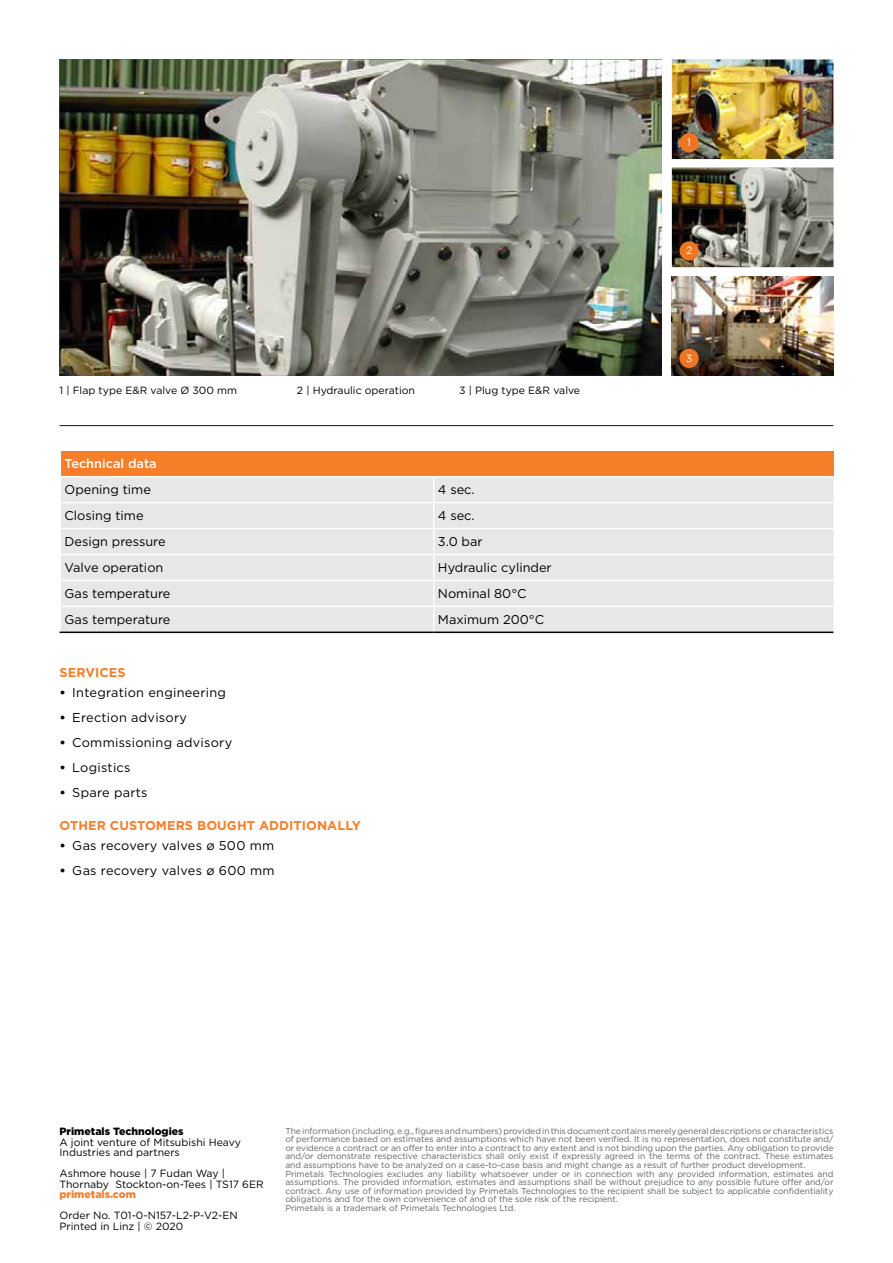
<style>
.page{position:relative;width:893px;height:1263px;background:#fff}
.page>*{position:absolute;margin:0;border:0;box-sizing:border-box;transform-origin:0 0}
.t1{font:12.75px "Gotham";color:#000}
.t2{font:12.75px "Gotham";letter-spacing:.02em;color:#000}
.t3{font:700 12.75px "Gotham";letter-spacing:.005em;color:#f57e29}
.t4{font:500 12.75px "Gotham";color:#fff}
.t5{font:10.5px/10.5px "Gotham";color:#000}
.t6{font:900 10.5px "Gotham";color:#000}
.t7{font:900 10.5px "Gotham";color:#f57e29}
.t8{font:10.5px "Gotham";color:#fff}
.t9{font:8.55px/8.6px "Gotham";letter-spacing:-.005em;color:#5f636a}
.s1{font-weight:700}
</style>
<div class="page">
<div style="left:60px;top:451px;width:773px;height:26px;background:#f57e29"></div>
<div style="left:61px;top:477px;width:772px;height:154px;background:#e6e7e8"></div>
<svg style="left:433px;top:477px;width:1px;height:154px"></svg>
<hr style="left:60px;top:502px;width:374px;height:1px;background:#fff">
<hr style="left:434px;top:502px;width:399px;height:1px;background:#fff">
<hr style="left:60px;top:528px;width:374px;height:1px;background:#fff">
<hr style="left:434px;top:528px;width:399px;height:1px;background:#fff">
<hr style="left:60px;top:554px;width:374px;height:1px;background:#fff">
<hr style="left:434px;top:554px;width:399px;height:1px;background:#fff">
<hr style="left:60px;top:580px;width:374px;height:1px;background:#fff">
<hr style="left:434px;top:580px;width:399px;height:1px;background:#fff">
<svg style="left:60px;top:451px;width:1px;height:25px"></svg>
<hr style="left:60px;top:476px;width:374px;height:1px;background:#fff">
<hr style="left:434px;top:476px;width:399px;height:1px;background:#fff">
<hr style="left:60px;top:631px;width:374px;height:2px;background:#000">
<hr style="left:434px;top:631px;width:399px;height:2px;background:#000">
<hr style="left:60px;top:606px;width:374px;height:1px;background:#fff">
<hr style="left:434px;top:606px;width:399px;height:1px;background:#fff">
<hr style="left:60px;top:425px;width:773px;height:1px;background:#001641">
<img style="left:672px;top:60px;width:161px;height:99px">
<img style="left:672px;top:168px;width:161px;height:99px">
<img style="left:672px;top:276px;width:161px;height:100px">
<img style="left:60px;top:60px;width:602px;height:316px">
<div style="left:679px;top:133px;width:20px;height:19px;background:#ee7623;border-radius:50%"></div>
<div style="left:679px;top:241px;width:20px;height:20px;background:#ee7623;border-radius:50%"></div>
<div style="left:679px;top:349px;width:20px;height:19px;background:#ee7623;border-radius:50%"></div>
<p class="t8" style="left:687px;top:136px;width:5px">1</p>
<p class="t8" style="left:686px;top:244px;width:8px">2</p>
<p class="t5" style="left:60px;top:385px;width:179px">1 | Flap type E&amp;R valve Ø 300 mm</p>
<p class="t5" style="left:297px;top:385px;width:120px">2 | Hydraulic operation</p>
<p class="t5" style="left:459px;top:385px;width:122px">3 | Plug type E&amp;R valve</p>
<h1 class="t4" style="left:65px;top:455px;width:94px">Technical data</h1>
<h1 class="t1" style="left:65px;top:481px;width:88px">Opening time</h1>
<h1 class="t1" style="left:438px;top:481px;width:38px">4 sec.</h1>
<h1 class="t1" style="left:65px;top:507px;width:81px">Closing time</h1>
<h1 class="t1" style="left:438px;top:507px;width:38px">4 sec.</h1>
<h1 class="t1" style="left:65px;top:533px;width:103px">Design pressure</h1>
<h1 class="t1" style="left:438px;top:533px;width:46px">3.0 bar</h1>
<h1 class="t1" style="left:65px;top:559px;width:100px">Valve operation</h1>
<h1 class="t1" style="left:438px;top:559px;width:115px">Hydraulic cylinder</h1>
<h1 class="t1" style="left:65px;top:585px;width:107px">Gas temperature</h1>
<h1 class="t1" style="left:438px;top:585px;width:90px">Nominal 80°C</h1>
<h1 class="t1" style="left:65px;top:611px;width:107px">Gas temperature</h1>
<h1 class="t1" style="left:438px;top:611px;width:108px">Maximum 200°C</h1>
<h1 class="t3" style="left:60px;top:664px;width:68px">SERVICES</h1>
<h1 class="t2" style="left:60px;top:684px;width:168px"><span class="s1">•</span> Integration engineering</h1>
<h1 class="t2" style="left:60px;top:709px;width:129px"><span class="s1">•</span> Erection advisory</h1>
<h1 class="t2" style="left:60px;top:734px;width:174px"><span class="s1">•</span> Commissioning advisory</h1>
<h1 class="t2" style="left:60px;top:759px;width:72px"><span class="s1">•</span> Logistics</h1>
<h1 class="t2" style="left:60px;top:784px;width:90px"><span class="s1">•</span> Spare parts</h1>
<h1 class="t3" style="left:60px;top:817px;width:303px">OTHER CUSTOMERS BOUGHT ADDITIONALLY</h1>
<h1 class="t2" style="left:60px;top:837px;width:216px"><span class="s1">•</span> Gas recovery valves ø 500 mm</h1>
<h1 class="t2" style="left:60px;top:862px;width:217px"><span class="s1">•</span> Gas recovery valves ø 600 mm</h1>
<p class="t8" style="left:686px;top:351px;width:8px">3</p>
<p class="t6" style="left:60px;top:1124px;width:126px">Primetals Technologies</p>
<p class="t5" style="left:60px;top:1136px;width:183px">A joint venture of Mitsubishi Heavy<br>Industries and partners</p>
<p class="t5" style="left:60px;top:1168px;width:206px">Ashmore house | 7 Fudan Way |<br>Thornaby Stockton-on-Tees | TS17 6ER</p>
<p class="t7" style="left:60px;top:1187px;width:78px">primetals.com</p>
<p class="t5" style="left:60px;top:1210px;width:180px">Order No. T01-0-N157-L2-P-V2-EN<br>Printed in Linz | © 2020</p>
<p class="t9" style="left:285px;top:1126px;width:550px">The information (including, e.g., figures and numbers) provided in this document contains merely general descriptions or characteristics of performance based on estimates and assumptions which have not been verified. It is no representation, does not constitute and/ or evidence a contract or an offer to enter into a contract to any extent and is not binding upon the parties. Any obligation to provide and/or demonstrate respective characteristics shall only exist if expressly agreed in the terms of the contract. These estimates and assumptions have to be analyzed on a case-to-case basis and might change as a result of further product development.<br>Primetals Technologies excludes any liability whatsoever under or in connection with any provided information, estimates and assumptions. The provided information, estimates and assumptions shall be without prejudice to any possible future offer and/or contract. Any use of information provided by Primetals Technologies to the recipient shall be subject to applicable confidentiality obligations and for the own convenience of and of the sole risk of the recipient.<br>Primetals is a trademark of Primetals Technologies Ltd.</p>
</div>
